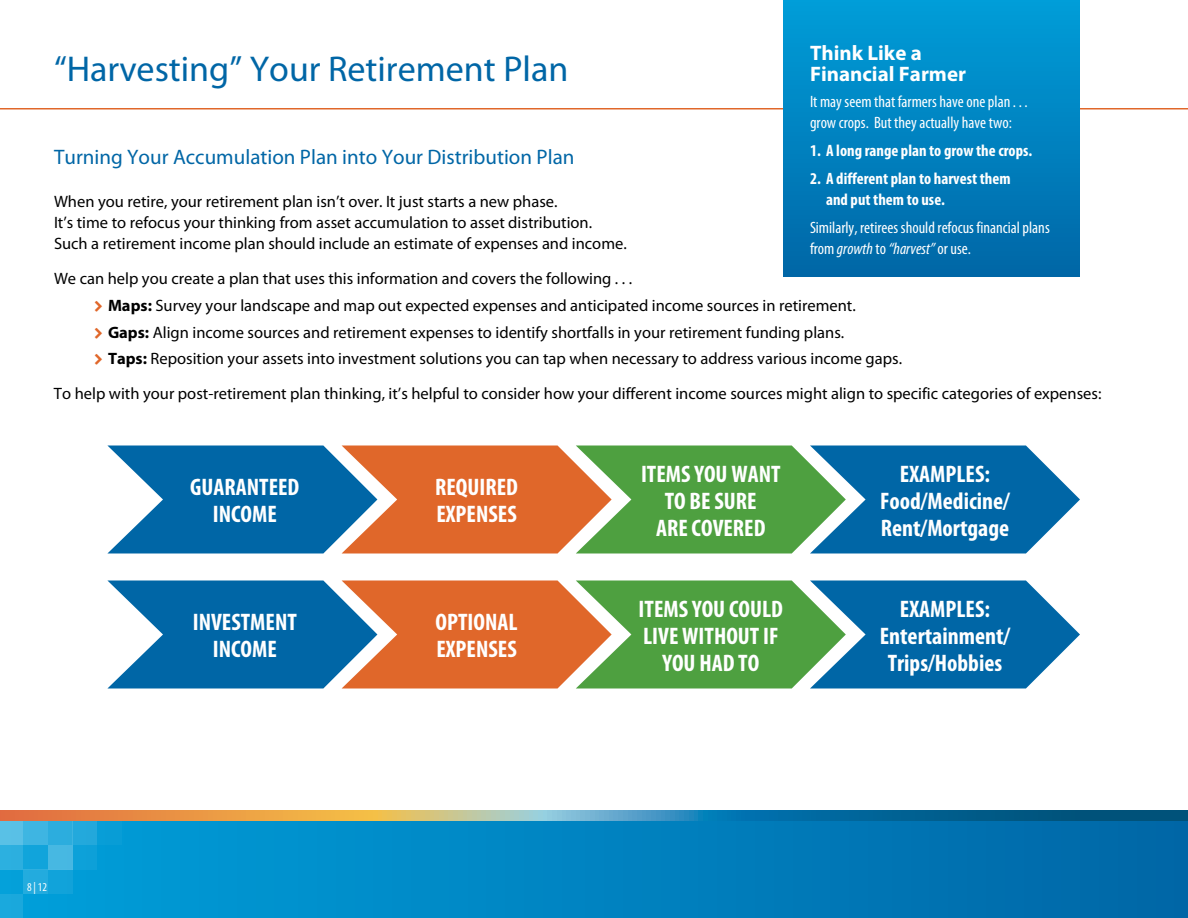
<style>
.page{position:relative;width:1188px;height:918px;background:#fff}
.page>*{position:absolute;margin:0;border:0;box-sizing:border-box;transform-origin:0 0}
.t1{font:36px "Myriad Pro";color:#0066a6}
.t2{font:700 condensed 24px/27px "Myriad Pro";color:#fff;text-align:center}
.t3{font:21px "Myriad Pro";color:#0066a6}
.t4{font:700 21px/21px "Myriad Pro";color:#fff}
.t5{font:16.5px/26.8px "Myriad Pro";color:#000}
.t6{font:condensed 16.5px/21px "Myriad Pro";color:#fff}
.t7{font:700 condensed 16.5px/21px "Myriad Pro";color:#fff}
.t8{font:condensed 12px "Myriad Pro";color:#fff}
.s1{font-style:italic}
.s2{font-weight:700}
</style>
<div class="page">
<hr style="left:0;top:108px;width:1188px;height:2px;background:#e0672a">
<div style="left:783px;top:0;width:297px;height:277px;background:linear-gradient(to bottom,#009ed9,#0066a6)"></div>
<div style="left:0;top:817px;width:1188px;height:101px;background:linear-gradient(to right,#00a0da,#0066a6)"></div>
<div style="left:0;top:820px;width:23px;height:25px;background:#59c0e6"></div>
<div style="left:23px;top:820px;width:25px;height:25px;background:#3eb5e2"></div>
<div style="left:48px;top:820px;width:24px;height:25px;background:#2cadde"></div>
<div style="left:72px;top:820px;width:25px;height:25px;background:#23a9dc"></div>
<div style="left:97px;top:820px;width:25px;height:25px;background:#089dd6"></div>
<div style="left:0;top:845px;width:23px;height:24px;background:#2cafdf"></div>
<div style="left:23px;top:845px;width:25px;height:24px;background:#11a4db"></div>
<div style="left:48px;top:845px;width:24px;height:24px;background:#47b8e2"></div>
<div style="left:72px;top:845px;width:25px;height:24px;background:#0da1d9"></div>
<div style="left:0;top:869px;width:23px;height:25px;background:#04a0d9"></div>
<div style="left:23px;top:869px;width:25px;height:25px;background:#23abde"></div>
<div style="left:48px;top:869px;width:24px;height:25px;background:#11a3da"></div>
<div style="left:0;top:894px;width:23px;height:24px;background:#1aa8dc"></div>
<svg style="left:0;top:810px;width:1188px;height:10px;background:#728881"></svg>
<svg style="left:107px;top:446px;width:973px;height:108px;background:#60857e"></svg>
<svg style="left:107px;top:580px;width:973px;height:108px;background:#60857e"></svg>
<p class="t4" style="left:810px;top:43px;width:158px">Think Like a<br>Financial Farmer</p>
<p class="t6" style="left:810px;top:92px;width:219px">It may seem that farmers have one plan . . . grow crops. But they actually have two:</p>
<p class="t7" style="left:810px;top:140px;width:224px">1. A long range plan to grow the crops.</p>
<p class="t7" style="left:826px;top:168px;width:186px;text-indent:-16px">2. A different plan to harvest them and put them to use.</p>
<p class="t6" style="left:810px;top:217px;width:241px">Similarly, retirees should refocus financial plans from <span class="s1">growth</span> to <span class="s1">“harvest”</span> or use.</p>
<h1 class="t1" style="left:54px;top:49px;width:516px">“Harvesting” Your Retirement Plan</h1>
<p class="t3" style="left:54px;top:146px;width:522px">Turning Your Accumulation Plan into Your Distribution Plan</p>
<p class="t5" style="left:54px;top:191px;width:574px;line-height:21px">When you retire, your retirement plan isn’t over. It just starts a new phase.<br>It’s time to refocus your thinking from asset accumulation to asset distribution.<br>Such a retirement income plan should include an estimate of expenses and income.</p>
<p class="t5" style="left:108px;top:265px;width:796px;text-indent:-54px">We can help you create a plan that uses this information and covers the following . . .<br><span class="s2">Maps:</span> Survey your landscape and map out expected expenses and anticipated income sources in retirement.<br><span class="s2">Gaps:</span> Align income sources and retirement expenses to identify shortfalls in your retirement funding plans.<br><span class="s2">Taps:</span> Reposition your assets into investment solutions you can tap when necessary to address various income gaps.</p>
<p class="t5" style="left:54px;top:380px;width:1049px">To help with your post-retirement plan thinking, it’s helpful to consider how your different income sources might align to specific categories of expenses:</p>
<p class="t8" style="left:27px;top:881px;width:22px">8 | 12</p>
<h2 class="t2" style="left:190px;top:474px;width:111px">GUARANTEED<br>INCOME</h2>
<h2 class="t2" style="left:435px;top:474px;width:84px;text-align:left">REQUIRED<br>EXPENSES</h2>
<h2 class="t2" style="left:193px;top:609px;width:106px">INVESTMENT<br>INCOME</h2>
<h2 class="t2" style="left:436px;top:609px;width:83px;text-align:left">OPTIONAL<br>EXPENSES</h2>
<h2 class="t2" style="left:641px;top:460px;width:141px">ITEMS YOU WANT<br>TO BE SURE<br>ARE COVERED</h2>
<h2 class="t2" style="left:639px;top:595px;width:146px">ITEMS YOU COULD<br>LIVE WITHOUT IF<br>YOU HAD TO</h2>
<h2 class="t2" style="left:880px;top:460px;width:131px">EXAMPLES:<br>Food/Medicine/<br>Rent/Mortgage</h2>
<h2 class="t2" style="left:880px;top:595px;width:132px">EXAMPLES:<br>Entertainment/<br>Trips/Hobbies</h2>
</div>
